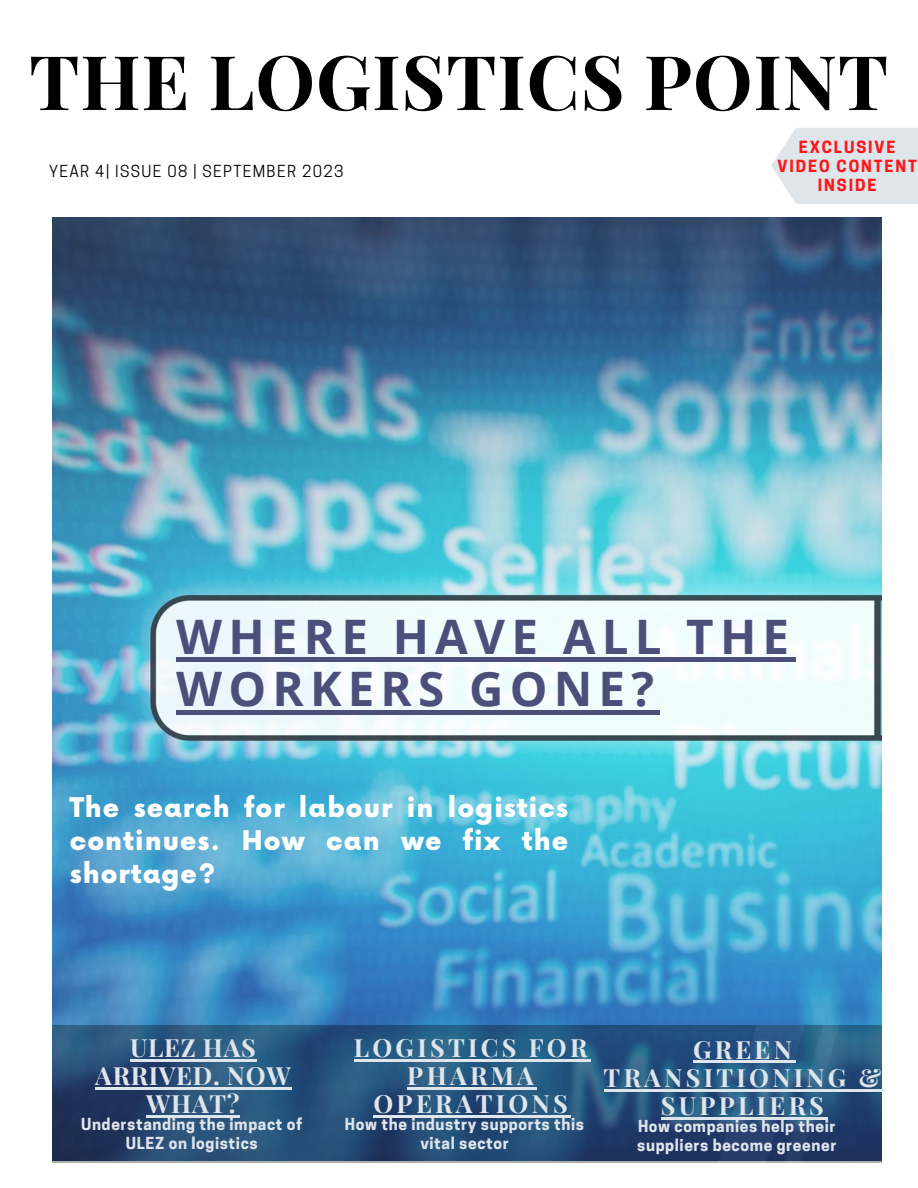
<style>
.page{position:relative;width:918px;height:1188px;background:#fff}
.page>*{position:absolute;margin:0;border:0;box-sizing:border-box;transform-origin:0 0}
.t1{font:700 75.45px "Playfair Display";letter-spacing:.01em;color:#000}
.t2{font:700 47.55px/52.8px "Open Sans";letter-spacing:.13em;color:#4b4f7a}
.t3{font:900 26.4px/33.2px "Now";letter-spacing:.04em;color:#fff;text-align:justify}
.t4{font:700 25.05px/28.2px "Playfair Display";letter-spacing:.13em;color:#dee5eb;text-align:center}
.t5{font:700 25.05px/28.2px "Playfair Display";letter-spacing:.025em;color:#dee5eb;text-align:center}
.t6{font:700 15.75px/19.2px "Cooper Hewitt";letter-spacing:.12em;color:#ff1616;text-align:center}
.t7{font:700 15.6px/19.2px "Cooper Hewitt";letter-spacing:.04em;color:#dee5eb;text-align:center}
.t8{font:15.6px "Cooper Hewitt";letter-spacing:.09em;color:#000}
</style>
<div class="page">
<img style="left:52px;top:217px;width:829px;height:808px">
<svg style="left:771px;top:128px;width:147px;height:76px"></svg>
<img style="left:52px;top:1025px;width:829px;height:138px">
<hr style="left:176px;top:657px;width:619px;height:4px;background:#4b4f7a">
<hr style="left:176px;top:710px;width:484px;height:4px;background:#4b4f7a">
<hr style="left:130px;top:1059px;width:126px;height:2px;background:#dee5eb">
<hr style="left:95px;top:1087px;width:196px;height:2px;background:#dee5eb">
<hr style="left:146px;top:1115px;width:94px;height:3px;background:#dee5eb">
<hr style="left:354px;top:1059px;width:237px;height:2px;background:#dee5eb">
<hr style="left:407px;top:1087px;width:130px;height:2px;background:#dee5eb">
<hr style="left:373px;top:1115px;width:198px;height:3px;background:#dee5eb">
<hr style="left:693px;top:1061px;width:102px;height:2px;background:#dee5eb">
<hr style="left:604px;top:1089px;width:281px;height:2px;background:#dee5eb">
<hr style="left:661px;top:1117px;width:166px;height:2px;background:#dee5eb">
<h1 class="t1" style="left:29px;top:29px;width:861px">THE LOGISTICS POINT</h1>
<p class="t8" style="left:49px;top:166px;width:296px">YEAR 4| ISSUE 08 | SEPTEMBER 2023</p>
<p class="t6" style="left:778px;top:139px;width:141px">EXCLUSIVE<br>VIDEO CONTENT<br>INSIDE</p>
<h2 class="t2" style="left:176px;top:609px;width:614px">WHERE HAVE ALL THE<br>WORKERS GONE?</h2>
<h3 class="t3" style="left:70px;top:793px;width:500px">The search for labour in logistics continues. How can we fix the shortage?</h3>
<h3 class="t5" style="left:95px;top:1032px;width:197px">ULEZ HAS<br>ARRIVED. NOW<br>WHAT?</h3>
<p class="t7" style="left:81px;top:1117px;width:223px">Understanding the impact of<br>ULEZ on logistics</p>
<h3 class="t4" style="left:354px;top:1032px;width:235px">LOGISTICS FOR<br>PHARMA<br>OPERATIONS</h3>
<h3 class="t4" style="left:604px;top:1034px;width:279px">GREEN<br>TRANSITIONING &amp;<br>SUPPLIERS</h3>
<p class="t7" style="left:345px;top:1117px;width:241px">How the industry supports this vital sector</p>
<p class="t7" style="left:637px;top:1119px;width:201px;text-align:left">How companies help their suppliers become greener</p>
</div>
